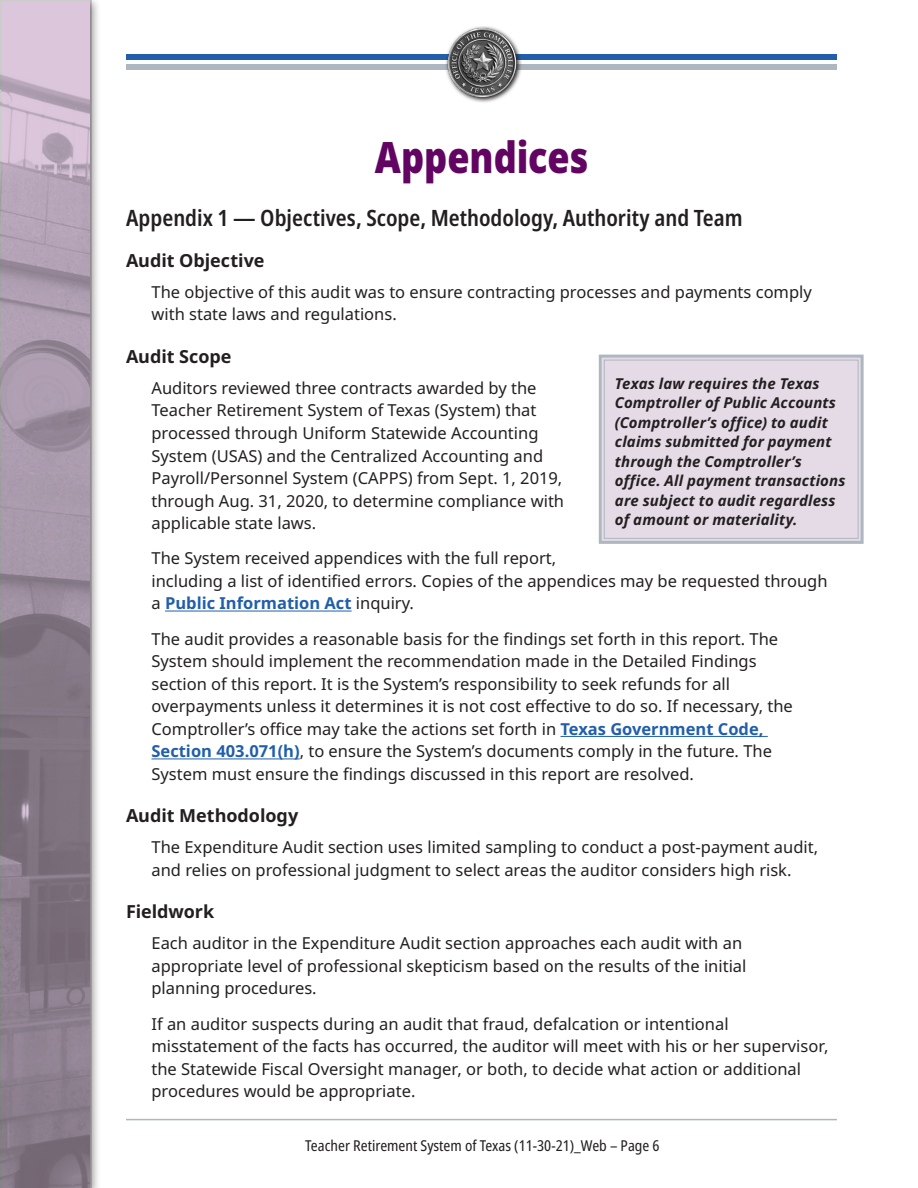
<style>
.page{position:relative;width:918px;height:1188px;background:#fff}
.page>*{position:absolute;margin:0;border:0;box-sizing:border-box;transform-origin:0 0}
.t1{font:900 43.2px "Noto Sans";color:#620562;scale:.83 1}
.t2{font:600 condensed 22.5px "Noto Sans";color:#231f20}
.t3{font:700 18px "Noto Sans";letter-spacing:-.005em;color:#231f20}
.t4{font:16.5px/22.5px "Noto Sans";color:#231f20}
.t5{font:italic 700 15px/19.5px "Noto Sans";letter-spacing:.01em;color:#231f20}
.t6{font:condensed 15px "Noto Sans";color:#231f20}
.s1{font-weight:700;color:#215fab}
</style>
<div class="page">
<hr style="left:126px;top:1119px;width:711px;height:1px;background:#aeb7c0">
<div style="left:126px;top:54px;width:711px;height:5px;background:#215fab"></div>
<div style="left:126px;top:64px;width:711px;height:6px;background:#aeb7c0"></div>
<div style="left:0;top:0;width:101px;height:1188px;background:#231f20;opacity:.75"></div>
<svg style="left:475px;top:26px;width:48px;height:77px"></svg>
<img style="left:445px;top:27px;width:73px;height:74px">
<svg style="left:0;top:0;width:92px;height:1188px;background:#9b8d9d"></svg>
<hr style="left:165px;top:611px;width:187px;height:1px;background:#215fab">
<hr style="left:561px;top:736px;width:207px;height:1px;background:#215fab">
<hr style="left:152px;top:759px;width:148px;height:1px;background:#215fab">
<div style="left:598px;top:354px;width:266px;height:190px;background:#e5dbe7"></div>
<div style="left:604px;top:360px;width:255px;height:179px;border:1px solid #aeb7c0"></div>
<h1 class="t1" style="left:375px;top:125px;width:259px">Appendices</h1>
<h2 class="t2" style="left:126px;top:202px;width:618px">Appendix 1 — Objectives, Scope, Methodology, Authority and Team</h2>
<p class="t3" style="left:126px;top:248px;width:140px">Audit Objective</p>
<p class="t4" style="left:152px;top:281px;width:662px">The objective of this audit was to ensure contracting processes and payments comply with state laws and regulations.</p>
<p class="t3" style="left:126px;top:344px;width:107px">Audit Scope</p>
<p class="t4" style="left:152px;top:377px;width:414px">Auditors reviewed three contracts awarded by the Teacher Retirement System of Texas (System) that processed through Uniform Statewide Accounting System (USAS) and the Centralized Accounting and Payroll/Personnel System (CAPPS) from Sept. 1, 2019, through Aug. 31, 2020, to determine compliance with applicable state laws.</p>
<p class="t4" style="left:152px;top:548px;width:678px">The System received appendices with the full report,<br>including a list of identified errors. Copies of the appendices may be requested through a <span class="s1">Public Information Act</span> inquiry.</p>
<p class="t4" style="left:152px;top:628px;width:643px">The audit provides a reasonable basis for the findings set forth in this report. The System should implement the recommendation made in the Detailed Findings section of this report. It is the System’s responsibility to seek refunds for all overpayments unless it determines it is not cost effective to do so. If necessary, the Comptroller’s office may take the actions set forth in <span class="s1">Texas Government Code, Section 403.071(h)</span>, to ensure the System’s documents comply in the future. The System must ensure the findings discussed in this report are resolved.</p>
<p class="t5" style="left:615px;top:374px;width:232px">Texas law requires the Texas<br>Comptroller of Public Accounts (Comptroller’s office) to audit claims submitted for payment through the Comptroller’s office. All payment transactions are subject to audit regardless of amount or materiality.</p>
<p class="t3" style="left:126px;top:803px;width:174px">Audit Methodology</p>
<p class="t4" style="left:152px;top:836px;width:668px">The Expenditure Audit section uses limited sampling to conduct a post-payment audit, and relies on professional judgment to select areas the auditor considers high risk.</p>
<p class="t3" style="left:126px;top:899px;width:90px">Fieldwork</p>
<p class="t4" style="left:152px;top:932px;width:596px">Each auditor in the Expenditure Audit section approaches each audit with an appropriate level of professional skepticism based on the results of the initial planning procedures.</p>
<p class="t4" style="left:152px;top:1013px;width:679px">If an auditor suspects during an audit that fraud, defalcation or intentional misstatement of the facts has occurred, the auditor will meet with his or her supervisor, the Statewide Fiscal Oversight manager, or both, to decide what action or additional procedures would be appropriate.</p>
<p class="t6" style="left:305px;top:1135px;width:356px">Teacher Retirement System of Texas (11-30-21)_Web – Page 6</p>
</div>
